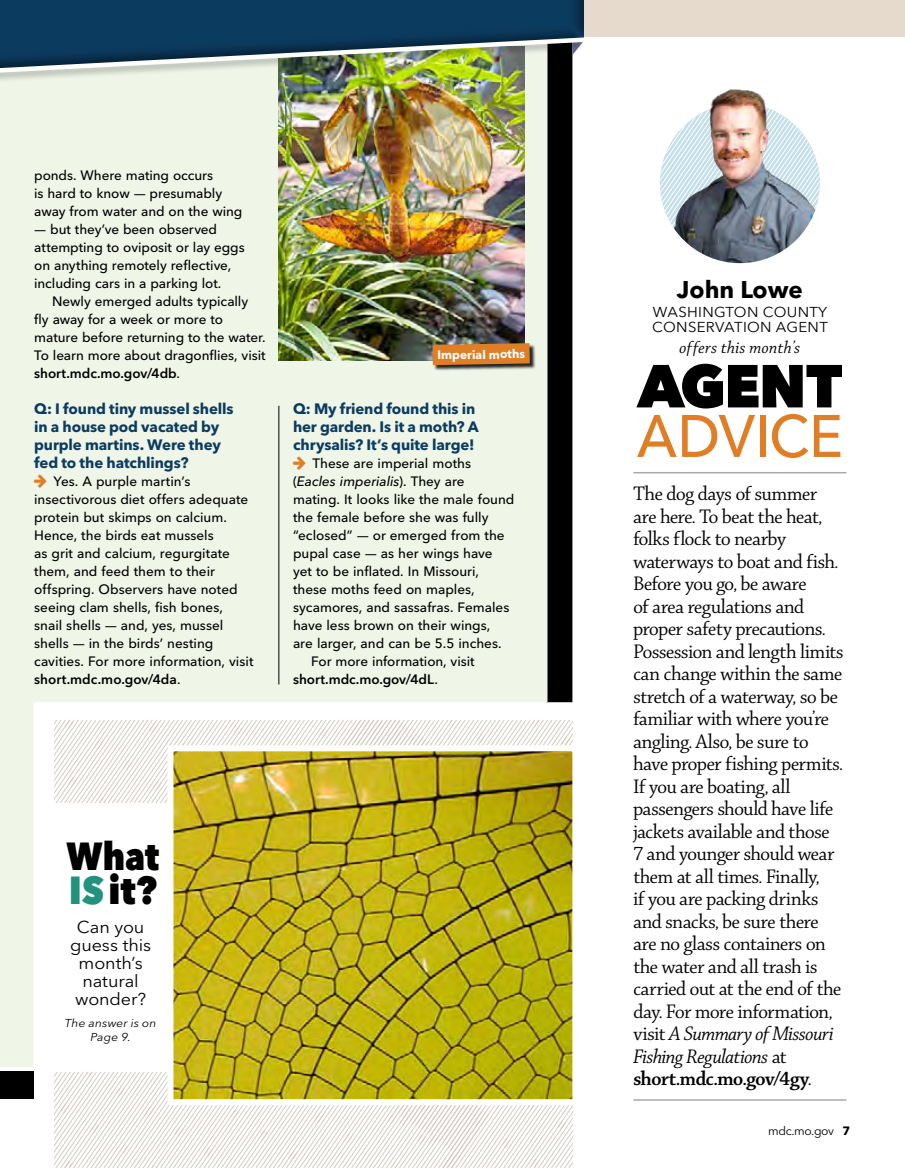
<style>
.page{position:relative;width:905px;height:1168px;background:#fff}
.page>*{position:absolute;margin:0;border:0;box-sizing:border-box;transform-origin:0 0}
.Agent_Advice_H2{font:800 60px "Avenir Next LT Pro";letter-spacing:-.035em;color:#000}
.Agent_Advice_H2-2{font:500 59.25px "Avenir Next LT Pro";color:#e07e26;scale:.95 1}
.What_is_it_H2{font:800 38.7px/34.5px "Avenir Next LT Pro";letter-spacing:.005em;color:#000;scale:.87 1}
.t1{font:700 24px "Avenir Next LT Pro";color:#000}
.Agent_text{font:21px/22.5px "Chaparral Pro Disp";letter-spacing:-.01em;color:#000}
.t2{font:18px "Chaparral Pro It Disp";letter-spacing:.025em;color:#000}
.What_is_it_blurb{font:17.1px/18px "Avenir Next LT Pro";letter-spacing:-.005em;color:#000;text-align:center;scale:1.05 1}
.Ask_MDC_Q{font:700 15px/18px "Avenir Next LT Pro";letter-spacing:-.01em;color:#0c3b60}
.t3{font:14.25px "Avenir Next LT Pro";letter-spacing:.02em;color:#000;scale:1.05 1}
.Ask_MDC_A-1st{font:500 13.5px/18px "Avenir Next LT Pro";color:#000}
.Ask_MDC_A-indent{font:500 13.5px/18px "Avenir Next LT Pro";letter-spacing:-.005em;color:#000}
.Ask_MDC_A-indent-2{font:500 13.5px/18px "Avenir Next LT Pro";letter-spacing:-.005em;color:#000;scale:1.5 1}
.t4{font:700 12px "Avenir Next LT Pro";color:#fff}
.t5{font:12px "Avenir Next LT Pro";letter-spacing:-.03em;color:#000}
.What_is_it_blurb-2{font:italic 11.4px/13.5px "Avenir Next LT Pro";letter-spacing:.01em;color:#000;text-align:center;scale:1.05 1}
.s1{font-weight:600}
.s2{font-style:italic}
.s3{color:#21927c}
.s4{font-family:"Chaparral Pro It Disp"}
.s5{font-family:"Chaparral Pro Semibold Disp"}
.s6{font-weight:700}
</style>
<div class="page">
<svg style="left:54px;top:720px;width:519px;height:448px"></svg>
<div style="left:0;top:0;width:904px;height:36px;background:#e6dacc"></div>
<div style="left:0;top:1071px;width:33px;height:27px;background:#000"></div>
<svg style="left:0;top:709px;width:547px;height:357px"></svg>
<svg style="left:660px;top:172px;width:160px;height:91px"></svg>
<img style="left:164px;top:742px;width:409px;height:366px">
<div style="left:0;top:0;width:599px;height:37px;background:#0c3b60"></div>
<img style="left:660px;top:66px;width:159px;height:197px;border-radius:80px">
<hr style="left:633px;top:472px;width:213px;height:1px;background:#a7a9ac">
<hr style="left:633px;top:1099px;width:213px;height:1px;background:#a7a9ac">
<img style="left:0;top:32px;width:588px;height:677px">
<p class="Ask_MDC_A-indent" style="left:34px;top:166px;width:210px">ponds. Where mating occurs<br>is hard to know — presumably away from water and on the wing</p>
<p class="Ask_MDC_A-indent-2" style="left:34px;top:220px;width:142px">— but they’ve been observed attempting to oviposit or lay eggs on anything remotely reflective, including cars in a parking lot.</p>
<p class="Ask_MDC_A-indent" style="left:34px;top:292px;width:233px;text-indent:18px">Newly emerged adults typically fly away for a week or more to mature before returning to the water.<br>To learn more about dragonflies, visit <span class="s1">short.mdc.mo.gov/4db</span>.</p>
<h3 class="Ask_MDC_Q" style="left:34px;top:400px;width:201px">Q: I found tiny mussel shells in a house pod vacated by purple martins. Were they fed to the hatchlings?</h3>
<p class="Ask_MDC_A-1st" style="left:34px;top:472px;width:221px;text-indent:19px">Yes. A purple martin’s insectivorous diet offers adequate protein but skimps on calcium.<br>Hence, the birds eat mussels<br>as grit and calcium, regurgitate them, and feed them to their offspring. Observers have noted seeing clam shells, fish bones, snail shells — and, yes, mussel shells — in the birds’ nesting cavities. For more information, visit <span class="s1">short.mdc.mo.gov/4da</span>.</p>
<p class="t4" style="left:437px;top:348px;width:89px;rotate:-1deg">Imperial moths</p>
<h3 class="Ask_MDC_Q" style="left:293px;top:400px;width:187px">Q: My friend found this in her garden. Is it a moth? A chrysalis? It’s quite large!</h3>
<p class="Ask_MDC_A-1st" style="left:293px;top:454px;width:223px;text-indent:19px">These are imperial moths (<span class="s2">Eacles imperialis</span>). They are mating. It looks like the male found the female before she was fully “eclosed” — or emerged from the pupal case — as her wings have yet to be inflated. In Missouri, these moths feed on maples, sycamores, and sassafras. Females have less brown on their wings,<br>are larger, and can be 5.5 inches.</p>
<p class="Ask_MDC_A-indent" style="left:293px;top:652px;width:183px;text-indent:18px">For more information, visit <span class="s1">short.mdc.mo.gov/4dL</span>.</p>
<h2 class="What_is_it_H2" style="left:66px;top:838px;width:108px">What<br><span class="s3">IS</span>it?</h2>
<p class="What_is_it_blurb" style="left:70px;top:918px;width:79px">Can you guess this month’s natural wonder?</p>
<p class="What_is_it_blurb-2" style="left:65px;top:1016px;width:89px">The answer is on<br>Page 9.</p>
<p class="t1" style="left:676px;top:275px;width:128px">John Lowe</p>
<p class="t3" style="left:653px;top:304px;width:167px">WASHINGTON COUNTY</p>
<p class="t3" style="left:652px;top:319px;width:169px">CONSERVATION AGENT</p>
<p class="t2" style="left:679px;top:338px;width:122px">offers this month’s</p>
<h2 class="Agent_Advice_H2" style="left:637px;top:349px;width:206px">AGENT</h2>
<h2 class="Agent_Advice_H2-2" style="left:637px;top:400px;width:218px">ADVICE</h2>
<p class="Agent_text" style="left:633px;top:484px;width:212px">The dog days of summer are here. To beat the heat, folks flock to nearby waterways to boat and fish.<br>Before you go, be aware<br>of area regulations and proper safety precautions.<br>Possession and length limits can change within the same stretch of a waterway, so be familiar with where you’re angling. Also, be sure to have proper fishing permits.<br>If you are boating, all passengers should have life jackets available and those<br>7 and younger should wear them at all times. Finally,<br>if you are packing drinks and snacks, be sure there are no glass containers on the water and all trash is carried out at the end of the day. For more information, visit <span class="s4">A Summary of Missouri<br>Fishing Regulations</span> at <span class="s5">short.mdc.mo.gov/4gy</span>.</p>
<p class="t5" style="left:768px;top:1123px;width:83px">mdc.mo.gov <span class="s6">7</span></p>
</div>
